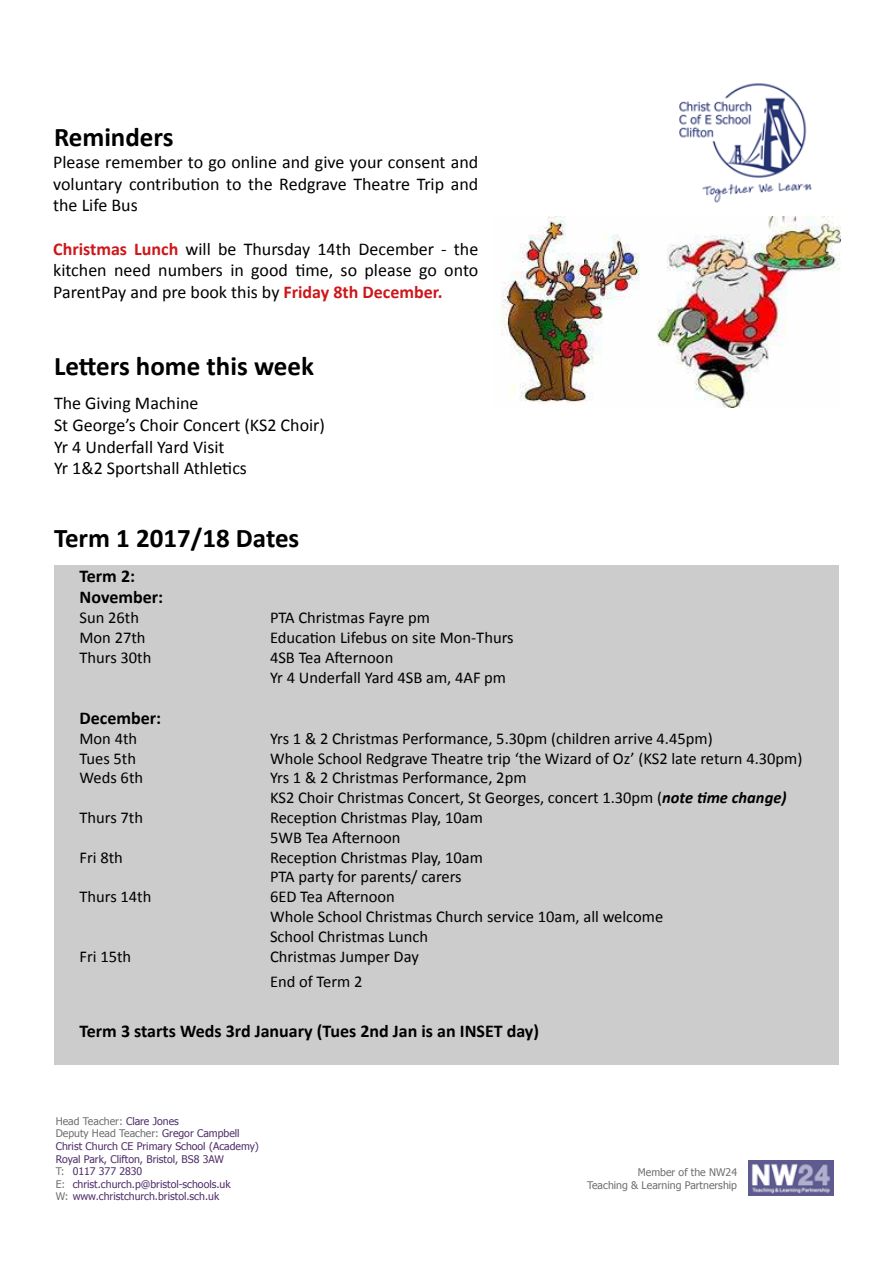
<style>
.page{position:relative;width:893px;height:1263px;background:#fff}
.page>*{position:absolute;margin:0;border:0;box-sizing:border-box;transform-origin:0 0}
.t1{font:700 27px "Calibri";color:#000}
.t2{font:18px/21.6px "Calibri";color:#000;text-align:justify}
.t3{font:700 18px/21.6px "Calibri";color:#000}
.t4{font:16.5px/19.8px "Calibri";color:#000}
.t5{font:10.5px/12.6px "Tahoma";color:#502e6a}
.t6{font:10.5px/12.6px "Tahoma";color:#706f6f;text-align:right}
.s1{font-weight:700;color:#cd171a}
.s2{font-weight:700;font-style:italic}
.s3{color:#706f6f}
</style>
<div class="page">
<img style="left:748px;top:1161px;width:85px;height:35px">
<img style="left:679px;top:83px;width:145px;height:134px">
<div style="left:54px;top:566px;width:785px;height:499px;background:#ccc"></div>
<img style="left:501px;top:217px;width:340px;height:190px">
<h1 class="t1" style="left:54px;top:119px;width:121px">Reminders</h1>
<p class="t2" style="left:53px;top:151px;width:427px">Please remember to go online and give your consent and voluntary contribution to the Redgrave Theatre Trip and the Life Bus</p>
<p class="t2" style="left:53px;top:238px;width:427px"><span class="s1">Christmas Lunch</span> will be Thursday 14th December - the kitchen need numbers in good time, so please go onto ParentPay and pre book this by <span class="s1">Friday 8th December.</span></p>
<h1 class="t1" style="left:54px;top:348px;width:261px">Letters home this week</h1>
<p class="t2" style="left:54px;top:393px;width:272px;text-align:left">The Giving Machine<br>St George’s Choir Concert (KS2 Choir)<br>Yr 4 Underfall Yard Visit<br>Yr 1&amp;2 Sportshall Athletics</p>
<h1 class="t1" style="left:54px;top:521px;width:247px">Term 1 2017/18 Dates</h1>
<p class="t3" style="left:80px;top:565px;width:85px">Term 2:<br>November:</p>
<p class="t4" style="left:80px;top:608px;width:61px">Sun 26th</p>
<p class="t4" style="left:270px;top:608px;width:162px">PTA Christmas Fayre pm</p>
<p class="t4" style="left:80px;top:628px;width:68px">Mon 27th</p>
<p class="t4" style="left:270px;top:628px;width:245px">Education Lifebus on site Mon-Thurs</p>
<p class="t4" style="left:80px;top:647px;width:73px">Thurs 30th</p>
<p class="t4" style="left:270px;top:647px;width:238px">4SB Tea Afternoon<br>Yr 4 Underfall Yard 4SB am, 4AF pm</p>
<p class="t3" style="left:80px;top:707px;width:83px">December:</p>
<p class="t4" style="left:80px;top:728px;width:59px">Mon 4th</p>
<p class="t4" style="left:270px;top:728px;width:444px">Yrs 1 &amp; 2 Christmas Performance, 5.30pm (children arrive 4.45pm)</p>
<p class="t4" style="left:80px;top:748px;width:58px">Tues 5th</p>
<p class="t4" style="left:270px;top:748px;width:534px">Whole School Redgrave Theatre trip ‘the Wizard of Oz’ (KS2 late return 4.30pm)</p>
<p class="t4" style="left:80px;top:768px;width:65px">Weds 6th</p>
<p class="t4" style="left:270px;top:768px;width:518px">Yrs 1 &amp; 2 Christmas Performance, 2pm<br>KS2 Choir Christmas Concert, St Georges, concert 1.30pm (<span class="s2">note time change)</span></p>
<p class="t4" style="left:80px;top:808px;width:65px">Thurs 7th</p>
<p class="t4" style="left:270px;top:808px;width:214px">Reception Christmas Play, 10am<br>5WB Tea Afternoon</p>
<p class="t4" style="left:80px;top:847px;width:45px">Fri 8th</p>
<p class="t4" style="left:270px;top:847px;width:214px">Reception Christmas Play, 10am<br>PTA party for parents/ carers</p>
<p class="t4" style="left:80px;top:887px;width:73px">Thurs 14th</p>
<p class="t4" style="left:270px;top:887px;width:395px">6ED Tea Afternoon<br>Whole School Christmas Church service 10am, all welcome<br>School Christmas Lunch</p>
<p class="t4" style="left:80px;top:946px;width:53px">Fri 15th</p>
<p class="t4" style="left:270px;top:944px;width:150px;line-height:25.2px">Christmas Jumper Day<br>End of Term 2</p>
<p class="t3" style="left:80px;top:1020px;width:461px">Term 3 starts Weds 3rd January (Tues 2nd Jan is an INSET day)</p>
<p class="t5" style="left:56px;top:1114px;width:205px"><span class="s3">Head Teacher:</span> Clare Jones<br><span class="s3">Deputy Head Teacher:</span> Gregor Campbell Christ Church CE Primary School (Academy)<br>Royal Park, Clifton, Bristol, BS8 3AW<br><span class="s3">T:</span> 0117 377 2830<br><span class="s3">E:</span> christ.church.p@bristol-schools.uk<br><span class="s3">W:</span> www.christchurch.bristol.sch.uk</p>
<p class="t6" style="left:587px;top:1165px;width:152px">Member of the NW24<br>Teaching &amp; Learning Partnership</p>
</div>
